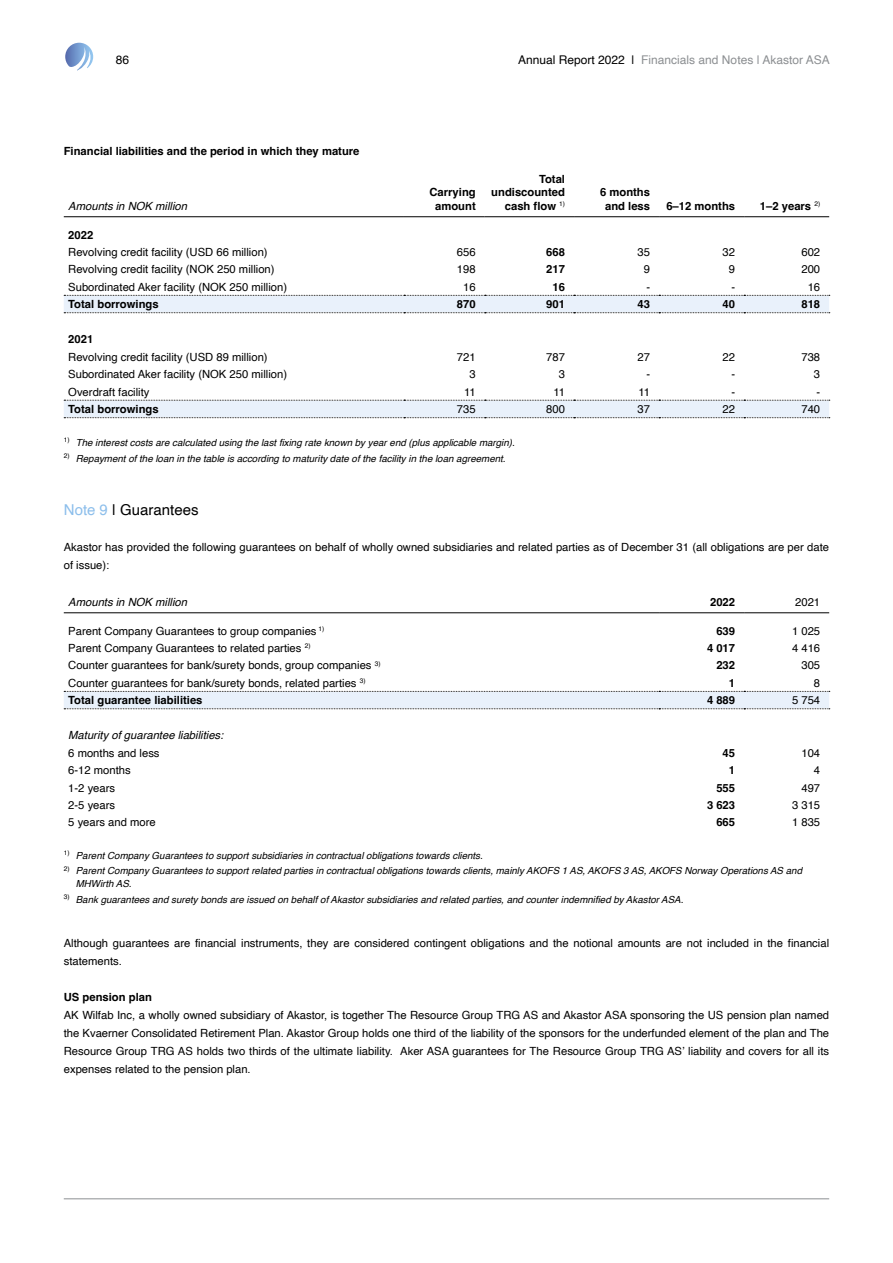
<style>
.page{position:relative;width:893px;height:1263px;background:#fff}
.page>*{position:absolute;margin:0;border:0;box-sizing:border-box;transform-origin:0 0}
.Notetittel{font:15px "Helvetica";color:#000}
.t1{font:12px "Helvetica";color:#8c8f92}
.t2{font:12px "Helvetica";color:#000}
.Noter_brødtekst{font:11.25px/18px "Helvetica";color:#000}
.Venstre{font:11.25px "Helvetica";color:#000}
.Høyre{font:700 11.25px/13.5px "Helvetica";color:#000;text-align:center}
.Høyre-2{font:11.25px "Helvetica";color:#000}
.Venstre-2{font:italic 11.25px "Helvetica";color:#000}
.Venstre-3{font:700 11.25px "Helvetica";color:#000}
.Noter_mellomtittel_1{font:700 11.25px "Helvetica";color:#000}
.Fotnote{font:italic 9.75px/12.8px "Helvetica";color:#000}
.s1{color:#000}
.s2{color:#8cbeeb}
</style>
<div class="page">
<svg style="left:65px;top:43px;width:28px;height:28px"></svg>
<hr style="left:64px;top:1198px;width:765px;height:1px;background:#8c8f92">
<svg style="left:64px;top:296px;width:765px;height:121px"></svg>
<hr style="left:64px;top:216px;width:340px;height:1px;background:#000">
<hr style="left:404px;top:216px;width:81px;height:1px;background:#000">
<hr style="left:485px;top:216px;width:89px;height:1px;background:#000">
<hr style="left:574px;top:216px;width:85px;height:1px;background:#000">
<hr style="left:659px;top:216px;width:85px;height:1px;background:#000">
<hr style="left:744px;top:216px;width:85px;height:1px;background:#000">
<svg style="left:64px;top:400px;width:766px;height:1px"></svg>
<svg style="left:64px;top:417px;width:766px;height:1px"></svg>
<svg style="left:64px;top:295px;width:766px;height:1px"></svg>
<svg style="left:64px;top:312px;width:766px;height:1px"></svg>
<hr style="left:64px;top:612px;width:595px;height:1px;background:#000">
<hr style="left:659px;top:612px;width:85px;height:1px;background:#000">
<hr style="left:744px;top:612px;width:85px;height:1px;background:#000">
<svg style="left:64px;top:691px;width:766px;height:18px;background:#e0e7f0"></svg>
<p class="t2" style="left:116px;top:50px;width:15px">86</p>
<p class="t1" style="left:518px;top:50px;width:313px"><span class="s1">Annual Report 2022 |</span> Financials and Notes | Akastor ASA</p>
<p class="Noter_mellomtittel_1" style="left:64px;top:144px;width:297px">Financial liabilities and the period in which they mature</p>
<p class="Venstre-2" style="left:68px;top:197px;width:120px">Amounts in NOK million</p>
<p class="Høyre" style="left:429px;top:187px;width:48px">Carrying amount</p>
<p class="Høyre" style="left:491px;top:174px;width:75px;text-align:right">Total undiscounted cash flow <sup>1)</sup></p>
<p class="Høyre" style="left:600px;top:187px;width:52px">6 months and less</p>
<p class="Høyre" style="left:666px;top:201px;width:70px">6–12 months</p>
<p class="Høyre" style="left:760px;top:201px;width:62px">1–2 years <sup>2)</sup></p>
<p class="Venstre-3" style="left:68px;top:228px;width:27px">2022</p>
<p class="Venstre" style="left:68px;top:243px;width:201px">Revolving credit facility (USD 66 million)</p>
<p class="Høyre-2" style="left:457px;top:243px;width:20px">656</p>
<p class="Høyre" style="left:546px;top:246px;width:20px">668</p>
<p class="Høyre-2" style="left:638px;top:243px;width:14px">35</p>
<p class="Høyre-2" style="left:723px;top:243px;width:14px">32</p>
<p class="Høyre-2" style="left:801px;top:243px;width:20px">602</p>
<p class="Venstre" style="left:68px;top:261px;width:208px">Revolving credit facility (NOK 250 million)</p>
<p class="Høyre-2" style="left:457px;top:261px;width:20px">198</p>
<p class="Høyre" style="left:546px;top:264px;width:20px">217</p>
<p class="Høyre-2" style="left:644px;top:261px;width:8px">9</p>
<p class="Høyre-2" style="left:729px;top:261px;width:8px">9</p>
<p class="Høyre-2" style="left:801px;top:261px;width:20px">200</p>
<p class="Venstre" style="left:68px;top:278px;width:220px">Subordinated Aker facility (NOK 250 million)</p>
<p class="Høyre-2" style="left:463px;top:278px;width:14px">16</p>
<p class="Høyre" style="left:553px;top:281px;width:14px">16</p>
<p class="Høyre-2" style="left:646px;top:278px;width:5px">-</p>
<p class="Høyre-2" style="left:731px;top:278px;width:5px">-</p>
<p class="Høyre-2" style="left:808px;top:278px;width:14px">16</p>
<p class="Venstre-3" style="left:68px;top:297px;width:92px">Total borrowings</p>
<p class="Høyre" style="left:457px;top:299px;width:20px">870</p>
<p class="Høyre" style="left:546px;top:299px;width:20px">901</p>
<p class="Høyre" style="left:638px;top:299px;width:14px">43</p>
<p class="Høyre" style="left:723px;top:299px;width:14px">40</p>
<p class="Høyre" style="left:801px;top:299px;width:20px">818</p>
<p class="Venstre-3" style="left:68px;top:332px;width:27px">2021</p>
<p class="Venstre" style="left:68px;top:348px;width:201px">Revolving credit facility (USD 89 million)</p>
<p class="Høyre-2" style="left:457px;top:348px;width:20px">721</p>
<p class="Høyre-2" style="left:546px;top:348px;width:20px">787</p>
<p class="Høyre-2" style="left:638px;top:348px;width:14px">27</p>
<p class="Høyre-2" style="left:723px;top:348px;width:14px">22</p>
<p class="Høyre-2" style="left:801px;top:348px;width:20px">738</p>
<p class="Venstre" style="left:68px;top:365px;width:220px">Subordinated Aker facility (NOK 250 million)</p>
<p class="Høyre-2" style="left:469px;top:365px;width:8px">3</p>
<p class="Høyre-2" style="left:559px;top:365px;width:8px">3</p>
<p class="Høyre-2" style="left:646px;top:365px;width:5px">-</p>
<p class="Høyre-2" style="left:731px;top:365px;width:5px">-</p>
<p class="Høyre-2" style="left:814px;top:365px;width:8px">3</p>
<p class="Venstre" style="left:68px;top:383px;width:83px">Overdraft facility</p>
<p class="Høyre-2" style="left:464px;top:383px;width:13px">11</p>
<p class="Høyre-2" style="left:553px;top:383px;width:13px">11</p>
<p class="Høyre-2" style="left:638px;top:383px;width:13px">11</p>
<p class="Høyre-2" style="left:731px;top:383px;width:5px">-</p>
<p class="Høyre-2" style="left:816px;top:383px;width:5px">-</p>
<p class="Venstre-3" style="left:68px;top:402px;width:92px">Total borrowings</p>
<p class="Høyre-2" style="left:457px;top:401px;width:20px">735</p>
<p class="Høyre-2" style="left:546px;top:401px;width:20px">800</p>
<p class="Høyre-2" style="left:638px;top:401px;width:14px">37</p>
<p class="Høyre-2" style="left:723px;top:401px;width:14px">22</p>
<p class="Høyre-2" style="left:801px;top:401px;width:20px">740</p>
<p class="Fotnote" style="left:64px;top:436px;width:452px"><sup>1)</sup> The interest costs are calculated using the last fixing rate known by year end (plus applicable margin).</p>
<p class="Fotnote" style="left:64px;top:452px;width:443px"><sup>2)</sup> Repayment of the loan in the table is according to maturity date of the facility in the loan agreement.</p>
<p class="Notetittel" style="left:64px;top:498px;width:136px"><span class="s2">Note 9</span> | Guarantees</p>
<p class="Noter_brødtekst" style="left:64px;top:538px;width:767px">Akastor has provided the following guarantees on behalf of wholly owned subsidiaries and related parties as of December 31 (all obligations are per date of issue):</p>
<p class="Venstre-2" style="left:68px;top:593px;width:120px">Amounts in NOK million</p>
<p class="Høyre" style="left:710px;top:597px;width:27px">2022</p>
<p class="Høyre-2" style="left:795px;top:593px;width:27px">2021</p>
<p class="Venstre" style="left:68px;top:622px;width:257px">Parent Company Guarantees to group companies <sup>1)</sup></p>
<p class="Høyre" style="left:716px;top:625px;width:20px">639</p>
<p class="Høyre-2" style="left:792px;top:622px;width:30px">1 025</p>
<p class="Venstre" style="left:68px;top:639px;width:244px">Parent Company Guarantees to related parties <sup>2)</sup></p>
<p class="Høyre" style="left:707px;top:642px;width:30px">4 017</p>
<p class="Høyre-2" style="left:792px;top:639px;width:30px">4 416</p>
<p class="Venstre" style="left:68px;top:657px;width:314px">Counter guarantees for bank/surety bonds, group companies <sup>3)</sup></p>
<p class="Høyre" style="left:716px;top:660px;width:20px">232</p>
<p class="Høyre-2" style="left:801px;top:657px;width:20px">305</p>
<p class="Venstre" style="left:68px;top:674px;width:299px">Counter guarantees for bank/surety bonds, related parties <sup>3)</sup></p>
<p class="Høyre" style="left:729px;top:677px;width:8px">1</p>
<p class="Høyre-2" style="left:814px;top:674px;width:8px">8</p>
<p class="Venstre-3" style="left:68px;top:693px;width:136px">Total guarantee liabilities</p>
<p class="Høyre" style="left:707px;top:695px;width:30px">4 889</p>
<p class="Høyre-2" style="left:792px;top:692px;width:30px">5 754</p>
<p class="Venstre-2" style="left:68px;top:726px;width:157px">Maturity of guarantee liabilities:</p>
<p class="Venstre" style="left:68px;top:744px;width:93px">6 months and less</p>
<p class="Høyre" style="left:723px;top:747px;width:14px">45</p>
<p class="Høyre-2" style="left:801px;top:744px;width:20px">104</p>
<p class="Venstre" style="left:68px;top:761px;width:64px">6-12 months</p>
<p class="Høyre" style="left:729px;top:765px;width:8px">1</p>
<p class="Høyre-2" style="left:814px;top:761px;width:8px">4</p>
<p class="Venstre" style="left:68px;top:779px;width:48px">1-2 years</p>
<p class="Høyre" style="left:716px;top:782px;width:20px">555</p>
<p class="Høyre-2" style="left:801px;top:779px;width:20px">497</p>
<p class="Venstre" style="left:68px;top:796px;width:48px">2-5 years</p>
<p class="Høyre" style="left:707px;top:799px;width:30px">3 623</p>
<p class="Høyre-2" style="left:792px;top:796px;width:30px">3 315</p>
<p class="Venstre" style="left:68px;top:814px;width:89px">5 years and more</p>
<p class="Høyre" style="left:716px;top:817px;width:20px">665</p>
<p class="Høyre-2" style="left:792px;top:814px;width:30px">1 835</p>
<p class="Fotnote" style="left:64px;top:849px;width:421px"><sup>1)</sup> Parent Company Guarantees to support subsidiaries in contractual obligations towards clients.</p>
<p class="Fotnote" style="left:76px;top:865px;width:728px;text-indent:-12px"><sup>2)</sup> Parent Company Guarantees to support related parties in contractual obligations towards clients, mainly AKOFS 1 AS, AKOFS 3 AS, AKOFS Norway Operations AS and<br>MHWirth AS.</p>
<p class="Fotnote" style="left:64px;top:893px;width:621px"><sup>3)</sup> Bank guarantees and surety bonds are issued on behalf of Akastor subsidiaries and related parties, and counter indemnified by Akastor ASA.</p>
<p class="Noter_brødtekst" style="left:64px;top:934px;width:767px">Although guarantees are financial instruments, they are considered contingent obligations and the notional amounts are not included in the financial statements.</p>
<p class="Noter_mellomtittel_1" style="left:64px;top:990px;width:90px">US pension plan</p>
<p class="Noter_brødtekst" style="left:64px;top:1006px;width:767px;text-align:justify">AK Wilfab Inc, a wholly owned subsidiary of Akastor, is together The Resource Group TRG AS and Akastor ASA sponsoring the US pension plan named the Kvaerner Consolidated Retirement Plan. Akastor Group holds one third of the liability of the sponsors for the underfunded element of the plan and The Resource Group TRG AS holds two thirds of the ultimate liability. Aker ASA guarantees for The Resource Group TRG AS’ liability and covers for all its expenses related to the pension plan.</p>
</div>
